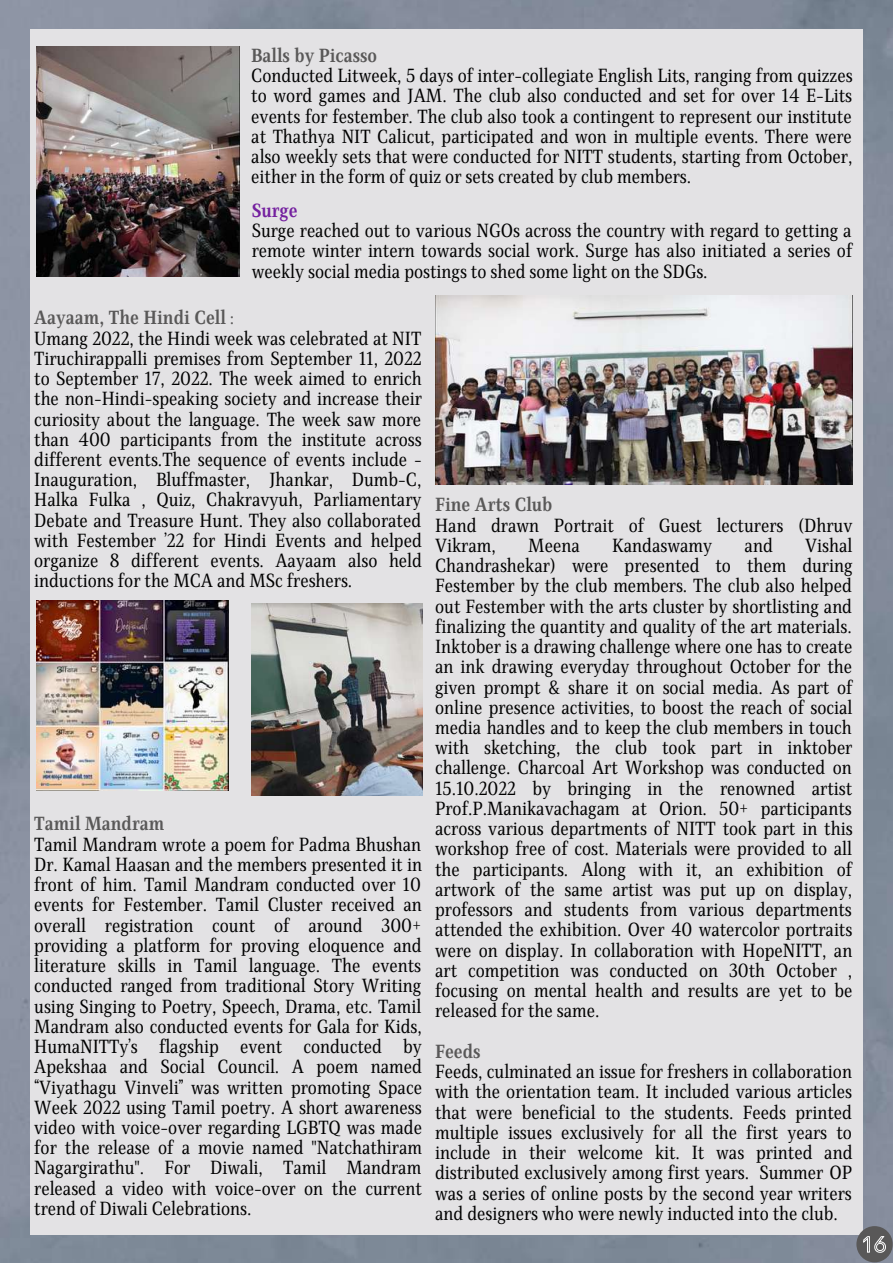
<style>
.page{position:relative;width:893px;height:1264px;background:#fff}
.page>*{position:absolute;margin:0;border:0;box-sizing:border-box;transform-origin:0 0}
.t1{font:19.5px/20.2px "Singel";color:#000;text-align:justify}
.t2{font:700 19.5px "Singel";color:#595858}
.t3{font:700 19.5px "Singel";color:#74209f}
.s1{font-weight:700;color:#595858}
.s2{color:#595858}
</style>
<div class="page">
<img style="left:0;top:0;width:892px;height:1262px">
<div style="left:30px;top:30px;width:832px;height:1204px;background:#e3e2e4"></div>
<img style="left:36px;top:46px;width:204px;height:230px">
<img style="left:435px;top:295px;width:417px;height:189px">
<img style="left:252px;top:604px;width:170px;height:191px">
<img style="left:36px;top:600px;width:192px;height:190px">
<div style="left:856px;top:1226px;width:36px;height:36px;background:#595858;border-radius:50%"></div>
<svg style="left:863px;top:1236px;width:23px;height:17px"></svg>
<p class="t2" style="left:251px;top:43px;width:127px">Balls by Picasso</p>
<p class="t1" style="left:251px;top:66px;width:602px">Conducted Litweek, 5 days of inter-collegiate English Lits, ranging from quizzes to word games and JAM. The club also conducted and set for over 14 E-Lits events for festember. The club also took a contingent to represent our institute at Thathya NIT Calicut, participated and won in multiple events. There were also weekly sets that were conducted for NITT students, starting from October, either in the form of quiz or sets created by club members.</p>
<p class="t3" style="left:252px;top:199px;width:47px">Surge</p>
<p class="t1" style="left:252px;top:221px;width:602px">Surge reached out to various NGOs across the country with regard to getting a remote winter intern towards social work. Surge has also initiated a series of weekly social media postings to shed some light on the SDGs.</p>
<p class="t1" style="left:34px;top:308px;width:389px;text-align:left"><span class="s1">Aayaam, The Hindi Cell</span> <span class="s2">:<br></span>Umang 2022, the Hindi week was celebrated at NIT Tiruchirappalli premises from September 11, 2022 to September 17, 2022. The week aimed to enrich the non-Hindi-speaking society and increase their curiosity about the language. The week saw more than 400 participants from the institute across different events.The sequence of events include - Inauguration, Bluffmaster, Jhankar, Dumb-C, Halka Fulka , Quiz, Chakravyuh, Parliamentary Debate and Treasure Hunt. They also collaborated with Festember ’22 for Hindi Events and helped organize 8 different events. Aayaam also held inductions for the MCA and MSc freshers.</p>
<p class="t2" style="left:34px;top:812px;width:131px">Tamil Mandram</p>
<p class="t1" style="left:34px;top:834px;width:389px">Tamil Mandram wrote a poem for Padma Bhushan Dr. Kamal Haasan and the members presented it in front of him. Tamil Mandram conducted over 10 events for Festember. Tamil Cluster received an overall registration count of around 300+ providing a platform for proving eloquence and literature skills in Tamil language. The events conducted ranged from traditional Story Writing using Singing to Poetry, Speech, Drama, etc. Tamil Mandram also conducted events for Gala for Kids, HumaNITTy’s flagship event conducted by Apekshaa and Social Council. A poem named “Viyathagu Vinveli” was written promoting Space Week 2022 using Tamil poetry. A short awareness video with voice-over regarding LGBTQ was made for the release of a movie named "Natchathiram Nagargirathu". For Diwali, Tamil Mandram released a video with voice-over on the current trend of Diwali Celebrations.</p>
<p class="t2" style="left:435px;top:493px;width:119px">Fine Arts Club</p>
<p class="t1" style="left:435px;top:515px;width:419px">Hand drawn Portrait of Guest lecturers (Dhruv<br>Vikram,</p>
<p class="t1" style="left:435px;top:535px;width:419px;text-indent:370px">Vishal Chandrashekar) were presented to them during Festember by the club members. The club also helped out Festember with the arts cluster by shortlisting and finalizing the quantity and quality of the art materials.<br>Inktober is a drawing challenge where one has to create an ink drawing everyday throughout October for the given prompt &amp; share it on social media. As part of online presence activities, to boost the reach of social media handles and to keep the club members in touch with sketching, the club took part in inktober challenge. Charcoal Art Workshop was conducted on 15.10.2022 by bringing in the renowned artist Prof.P.Manikavachagam at Orion. 50+ participants across various departments of NITT took part in this workshop free of cost. Materials were provided to all the participants. Along with it, an exhibition of artwork of the same artist was put up on display, professors and students from various departments attended the exhibition. Over 40 watercolor portraits were on display. In collaboration with HopeNITT, an art competition was conducted on 30th October , focusing on mental health and results are yet to be released for the same.</p>
<p class="t2" style="left:435px;top:1039px;width:47px">Feeds</p>
<p class="t1" style="left:435px;top:1061px;width:419px">Feeds, culminated an issue for freshers in collaboration with the orientation team. It included various articles that were beneficial to the students. Feeds printed multiple issues exclusively for all the first years to include in their welcome kit. It was printed and distributed exclusively among first years. Summer OP was a series of online posts by the second year writers and designers who were newly inducted into the club.</p>
<p class="t1" style="left:528px;top:535px;width:53px">Meena</p>
<p class="t1" style="left:612px;top:535px;width:101px">Kandaswamy</p>
<p class="t1" style="left:744px;top:535px;width:30px">and</p>
</div>
